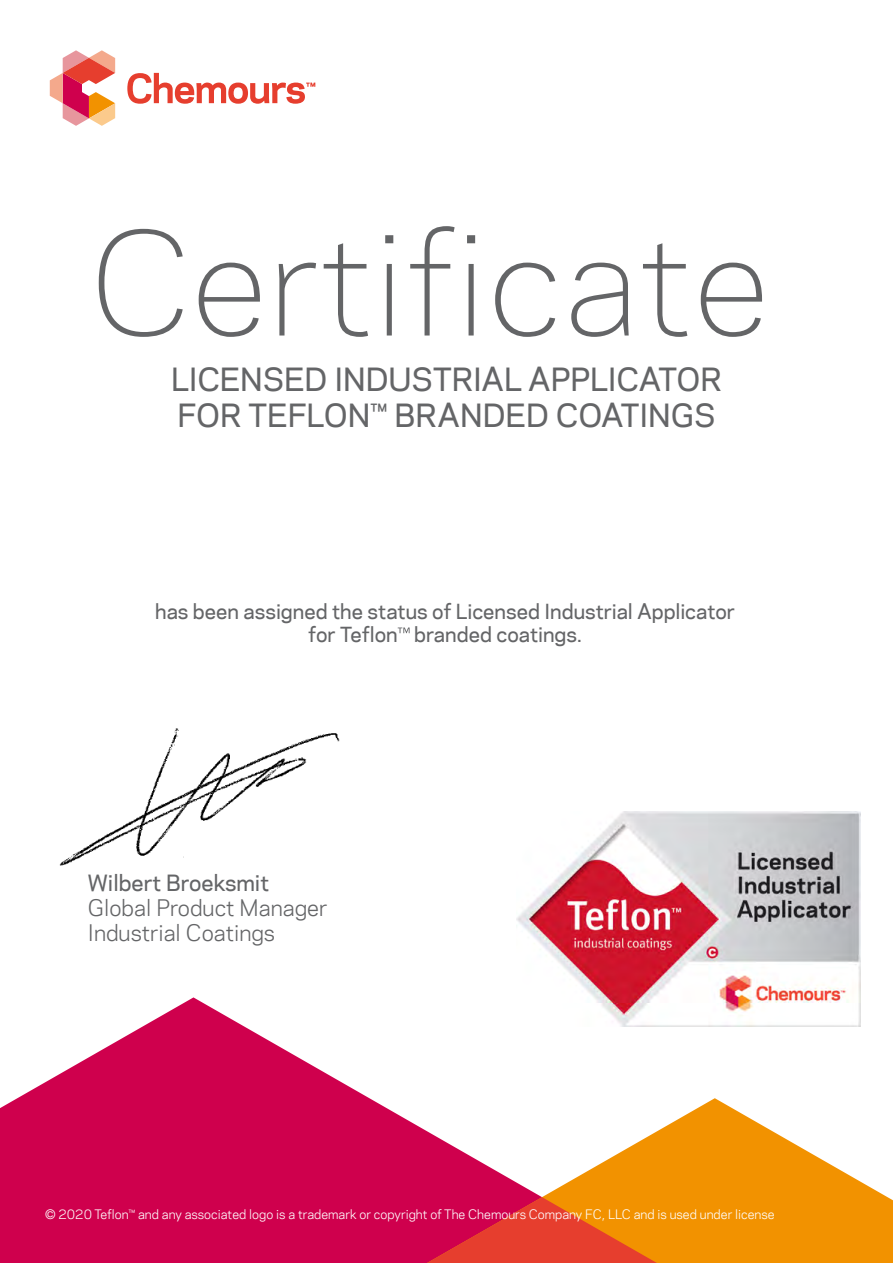
<style>
.page{position:relative;width:893px;height:1263px;background:#fff}
.page>*{position:absolute;margin:0;border:0;box-sizing:border-box;transform-origin:0 0}
.t1{font:300 135px "Chemours Sans";color:#646567}
.t2{font:500 30px/36px "Chemours Sans";color:#646567}
.t3{font:21px/25.2px "Chemours Sans";color:#646567}
.t4{font:500 21px "Chemours Sans";color:#646567}
.t5{font:500 19.5px/23.4px "Chemours Sans";color:#646567;text-align:center}
.t6{font:12px "Chemours Sans";color:#fff}
</style>
<div class="page">
<img style="left:59px;top:728px;width:281px;height:138px">
<svg style="left:398px;top:627px;width:12px;height:6px"></svg>
<img style="left:517px;top:811px;width:344px;height:216px">
<svg style="left:0;top:997px;width:756px;height:266px;fill:#cf004d"></svg>
<svg style="left:298px;top:1098px;width:595px;height:165px"></svg>
<svg style="left:328px;top:1197px;width:428px;height:66px;background:#e14628"></svg>
<svg style="left:50px;top:50px;width:65px;height:76px"></svg>
<svg style="left:127px;top:73px;width:188px;height:31px"></svg>
<h1 class="t1" style="left:89px;top:182px;width:683px">Certificate</h1>
<h2 class="t2" style="left:171px;top:360px;width:552px">LICENSED INDUSTRIAL APPLICATOR<br>FOR TEFLON™ BRANDED COATINGS</h2>
<h3 class="t5" style="left:155px;top:598px;width:581px">has been assigned the status of Licensed Industrial Applicator for Teflon branded coatings.</h3>
<h3 class="t4" style="left:88px;top:867px;width:183px">Wilbert Broeksmit</h3>
<h3 class="t3" style="left:88px;top:894px;width:241px">Global Product Manager<br>Industrial Coatings</h3>
<p class="t6" style="left:45px;top:1205px;width:731px">© 2020 Teflon™ and any associated logo is a trademark or copyright of The Chemours Company FC, LLC and is used under license</p>
</div>
